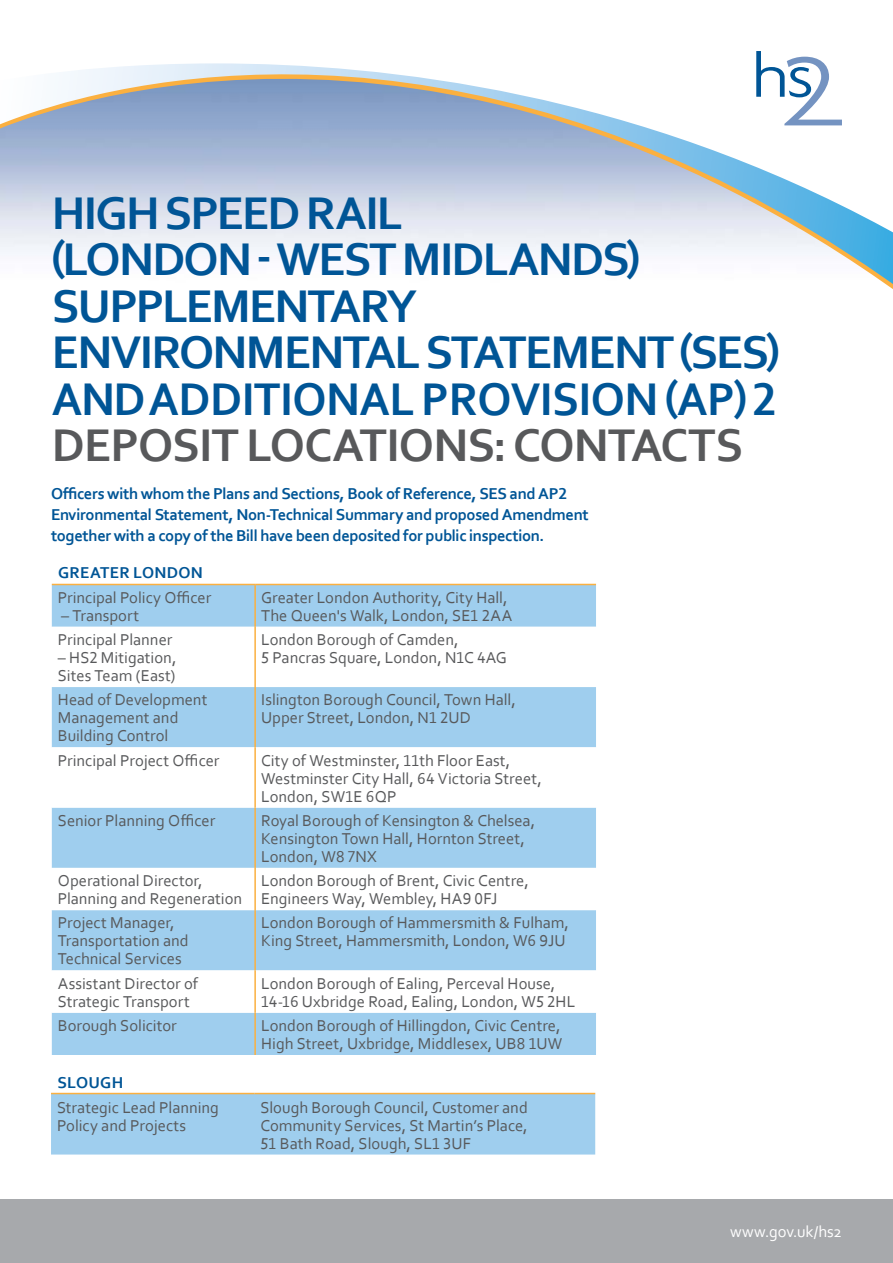
<style>
.page{position:relative;width:893px;height:1263px;background:#fff}
.page>*{position:absolute;margin:0;border:0;box-sizing:border-box;transform-origin:0 0}
.t1{font:700 48px/46.5px "Corbel";letter-spacing:-.035em;color:#005596}
.t2{font:700 48px "Corbel";letter-spacing:-.015em;color:#58595b}
.t3{font:16.5px/18px "Corbel";color:#58595b}
.t4{font:700 16.5px/21px "Corbel";letter-spacing:-.02em;color:#005596}
.t5{font:16.5px "Corbel";letter-spacing:-.01em;color:#fff}
.t6{font:700 16.5px "Corbel";letter-spacing:.02em;color:#005596}
</style>
<div class="page">
<svg style="left:0;top:63px;width:893px;height:226px"></svg>
<svg style="left:756px;top:51px;width:86px;height:74px"></svg>
<div style="left:0;top:1199px;width:893px;height:64px;background:#a7a9ac"></div>
<div style="left:52px;top:585px;width:544px;height:470px;background:#9fceee"></div>
<svg style="left:52px;top:627px;width:544px;height:386px"></svg>
<hr style="left:52px;top:584px;width:203px;height:1px;background:#fbb040">
<hr style="left:255px;top:584px;width:341px;height:1px;background:#fbb040">
<hr style="left:254px;top:585px;width:2px;height:42px;background:#fbb040">
<hr style="left:254px;top:627px;width:2px;height:60px;background:#fbb040">
<hr style="left:254px;top:687px;width:2px;height:60px;background:#fbb040">
<hr style="left:254px;top:747px;width:2px;height:60px;background:#fbb040">
<hr style="left:254px;top:807px;width:2px;height:61px;background:#fbb040">
<hr style="left:254px;top:868px;width:2px;height:42px;background:#fbb040">
<hr style="left:254px;top:910px;width:2px;height:60px;background:#fbb040">
<hr style="left:254px;top:970px;width:2px;height:43px;background:#fbb040">
<hr style="left:254px;top:1013px;width:2px;height:42px;background:#fbb040">
<div style="left:51px;top:1094px;width:544px;height:60px;background:#9fceee"></div>
<hr style="left:51px;top:1093px;width:203px;height:1px;background:#fbb040">
<hr style="left:254px;top:1093px;width:341px;height:1px;background:#fbb040">
<h1 class="t1" style="left:51px;top:188px;width:731px">HIGH SPEED RAIL<br>(LONDON - WEST MIDLANDS)<br>SUPPLEMENTARY<br>ENVIRONMENTAL STATEMENT (SES)<br>AND ADDITIONAL PROVISION (AP) 2</h1>
<h1 class="t2" style="left:52px;top:416px;width:693px">DEPOSIT LOCATIONS: CONTACTS</h1>
<p class="t4" style="left:51px;top:482px;width:539px">Officers with whom the Plans and Sections, Book of Reference, SES and AP2<br>Environmental Statement, Non-Technical Summary and proposed Amendment together with a copy of the Bill have been deposited for public inspection.</p>
<p class="t6" style="left:58px;top:563px;width:146px">GREATER LONDON</p>
<p class="t3" style="left:58px;top:588px;width:155px">Principal Policy Officer</p>
<p class="t3" style="left:61px;top:606px;width:79px">– Transport</p>
<p class="t3" style="left:58px;top:630px;width:116px">Principal Planner</p>
<p class="t3" style="left:58px;top:648px;width:120px">– HS2 Mitigation,<br>Sites Team (East)</p>
<p class="t3" style="left:261px;top:588px;width:253px">Greater London Authority, City Hall,<br>The Queen's Walk, London, SE1 2AA</p>
<p class="t3" style="left:261px;top:630px;width:247px">London Borough of Camden,<br>5 Pancras Square, London, N1C 4AG</p>
<p class="t3" style="left:58px;top:690px;width:151px">Head of Development<br>Management and<br>Building Control</p>
<p class="t3" style="left:261px;top:690px;width:256px">Islington Borough Council, Town Hall,<br>Upper Street, London, N1 2UD</p>
<p class="t3" style="left:58px;top:751px;width:163px">Principal Project Officer</p>
<p class="t3" style="left:261px;top:751px;width:282px">City of Westminster, 11th Floor East,<br>Westminster City Hall, 64 Victoria Street,<br>London, SW1E 6QP</p>
<p class="t3" style="left:58px;top:811px;width:159px">Senior Planning Officer</p>
<p class="t3" style="left:261px;top:811px;width:276px">Royal Borough of Kensington &amp; Chelsea,<br>Kensington Town Hall, Hornton Street,<br>London, W8 7NX</p>
<p class="t3" style="left:58px;top:871px;width:186px">Operational Director,<br>Planning and Regeneration</p>
<p class="t3" style="left:261px;top:871px;width:269px">London Borough of Brent, Civic Centre,<br>Engineers Way, Wembley, HA9 0FJ</p>
<p class="t3" style="left:58px;top:913px;width:132px">Project Manager,<br>Transportation and<br>Technical Services</p>
<p class="t3" style="left:261px;top:913px;width:309px">London Borough of Hammersmith &amp; Fulham,<br>King Street, Hammersmith, London, W6 9JU</p>
<p class="t3" style="left:58px;top:974px;width:142px">Assistant Director of<br>Strategic Transport</p>
<p class="t3" style="left:261px;top:974px;width:316px">London Borough of Ealing, Perceval House,<br>14-16 Uxbridge Road, Ealing, London, W5 2HL</p>
<p class="t3" style="left:58px;top:1016px;width:121px">Borough Solicitor</p>
<p class="t3" style="left:261px;top:1016px;width:303px">London Borough of Hillingdon, Civic Centre,<br>High Street, Uxbridge, Middlesex, UB8 1UW</p>
<p class="t4" style="left:57px;top:1071px;width:67px">SLOUGH</p>
<p class="t3" style="left:57px;top:1098px;width:163px">Strategic Lead Planning<br>Policy and Projects</p>
<p class="t3" style="left:260px;top:1098px;width:269px;text-align:justify">Slough Borough Council, Customer and Community Services, St Martin’s Place, 51 Bath Road, Slough, SL1 3UF</p>
<p class="t5" style="left:730px;top:1221px;width:113px">www.gov.uk/hs2</p>
</div>
